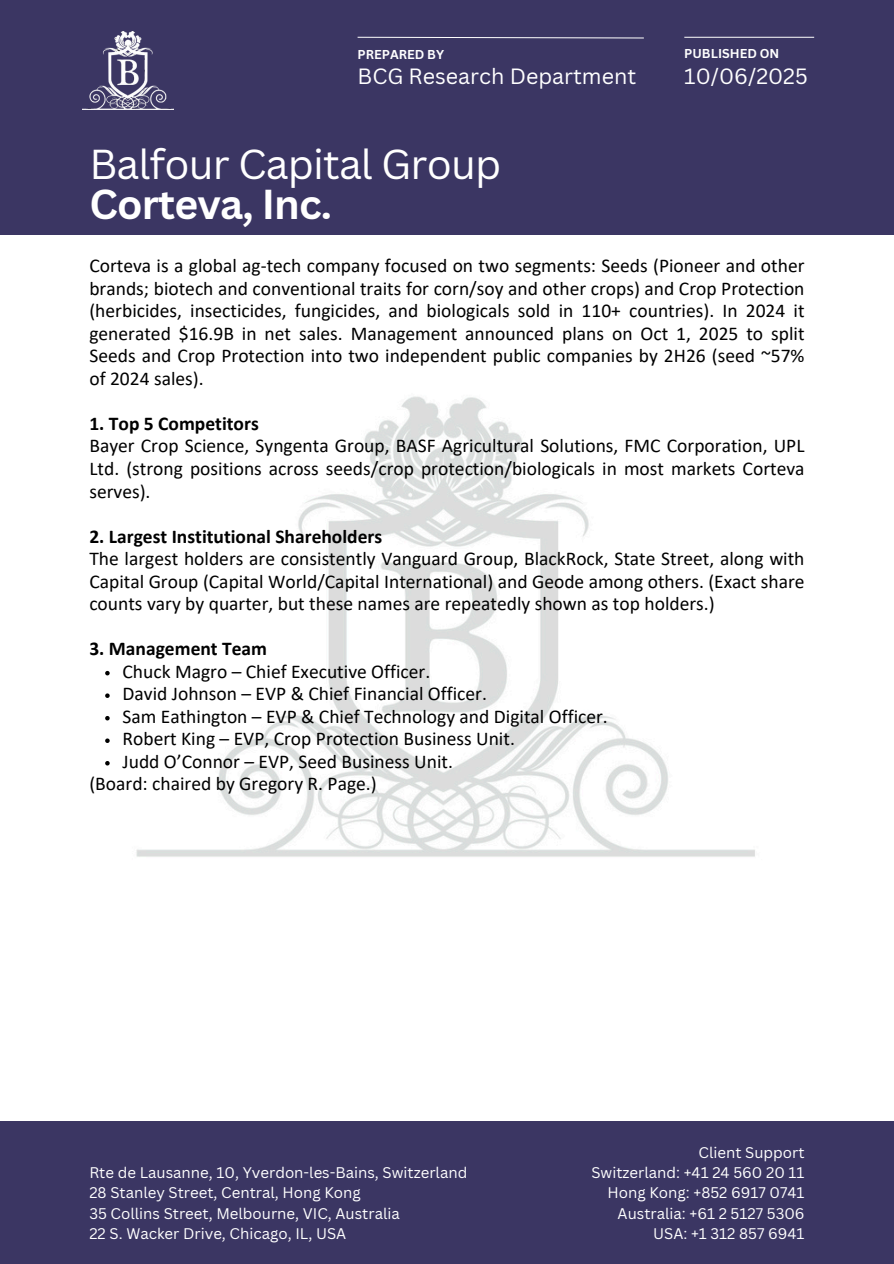
<style>
.page{position:relative;width:894px;height:1264px;background:#fff}
.page>*{position:absolute;margin:0;border:0;box-sizing:border-box;transform-origin:0 0}
.t1{font:40.65px "Canva Sans";letter-spacing:-.02em;color:#fff}
.t2{font:700 40.65px "Canva Sans";letter-spacing:-.02em;color:#fff}
.t3{font:21.45px "Canva Sans";color:#fff}
.t4{font:19.5px/22.5px "Calibri";color:#000;text-align:justify}
.t5{font:700 19.5px "Calibri";color:#000}
.t6{font:15px/20.2px "Canva Sans";color:#fff}
.t7{font:700 12.6px "Canva Sans";color:#fff}
</style>
<div class="page">
<div style="left:0;top:0;width:893px;height:234px;background:#3b3663"></div>
<svg style="left:357px;top:37px;width:287px;height:2px"></svg>
<hr style="left:684px;top:37px;width:129px;height:1px;background:#fff">
<img style="left:106px;top:396px;width:649px;height:461px">
<img style="left:82px;top:32px;width:91px;height:77px">
<svg style="left:105px;top:671px;width:5px;height:4px"></svg>
<svg style="left:105px;top:693px;width:5px;height:5px"></svg>
<svg style="left:105px;top:716px;width:5px;height:4px"></svg>
<svg style="left:105px;top:738px;width:5px;height:5px"></svg>
<svg style="left:105px;top:761px;width:5px;height:4px"></svg>
<div style="left:0;top:1121px;width:893px;height:142px;background:#3b3663"></div>
<p class="t7" style="left:357px;top:45px;width:88px">PREPARED BY</p>
<p class="t7" style="left:684px;top:45px;width:97px">PUBLISHED ON</p>
<p class="t3" style="left:684px;top:61px;width:125px">10/06/2025</p>
<p class="t3" style="left:357px;top:61px;width:280px">BCG Research Department</p>
<h1 class="t1" style="left:89px;top:136px;width:413px">Balfour Capital Group</h1>
<h1 class="t2" style="left:89px;top:175px;width:244px">Corteva, Inc.</h1>
<p class="t4" style="left:89px;top:256px;width:716px">Corteva is a global ag-tech company focused on two segments: Seeds (Pioneer and other brands; biotech and conventional traits for corn/soy and other crops) and Crop Protection (herbicides, insecticides, fungicides, and biologicals sold in 110+ countries). In 2024 it generated $16.9B in net sales. Management announced plans on Oct 1, 2025 to split Seeds and Crop Protection into two independent public companies by 2H26 (seed ~57% of 2024 sales).</p>
<p class="t5" style="left:89px;top:415px;width:171px">1. Top 5 Competitors</p>
<p class="t4" style="left:89px;top:436px;width:716px">Bayer Crop Science, Syngenta Group, BASF Agricultural Solutions, FMC Corporation, UPL Ltd. (strong positions across seeds/crop protection/biologicals in most markets Corteva serves).</p>
<p class="t5" style="left:89px;top:528px;width:294px">2. Largest Institutional Shareholders</p>
<p class="t4" style="left:89px;top:549px;width:716px">The largest holders are consistently Vanguard Group, BlackRock, State Street, along with Capital Group (Capital World/Capital International) and Geode among others. (Exact share counts vary by quarter, but these names are repeatedly shown as top holders.)</p>
<p class="t5" style="left:89px;top:640px;width:179px">3. Management Team</p>
<p class="t4" style="left:122px;top:661px;width:309px">Chuck Magro – Chief Executive Officer.</p>
<p class="t4" style="left:122px;top:684px;width:366px">David Johnson – EVP &amp; Chief Financial Officer.</p>
<p class="t4" style="left:122px;top:706px;width:486px">Sam Eathington – EVP &amp; Chief Technology and Digital Officer.</p>
<p class="t4" style="left:122px;top:729px;width:394px">Robert King – EVP, Crop Protection Business Unit.</p>
<p class="t4" style="left:122px;top:751px;width:332px">Judd O’Connor – EVP, Seed Business Unit.</p>
<p class="t4" style="left:89px;top:774px;width:289px">(Board: chaired by Gregory R. Page.)</p>
<p class="t6" style="left:89px;top:1162px;width:379px">Rte de Lausanne, 10, Yverdon-les-Bains, Switzerland 28 Stanley Street, Central, Hong Kong<br>35 Collins Street, Melbourne, VIC, Australia<br>22 S. Wacker Drive, Chicago, IL, USA</p>
<p class="t6" style="left:591px;top:1141px;width:214px;text-align:right">Client Support<br>Switzerland: +41 24 560 20 11<br>Hong Kong: +852 6917 0741<br>Australia: +61 2 5127 5306<br>USA: +1 312 857 6941</p>
</div>
